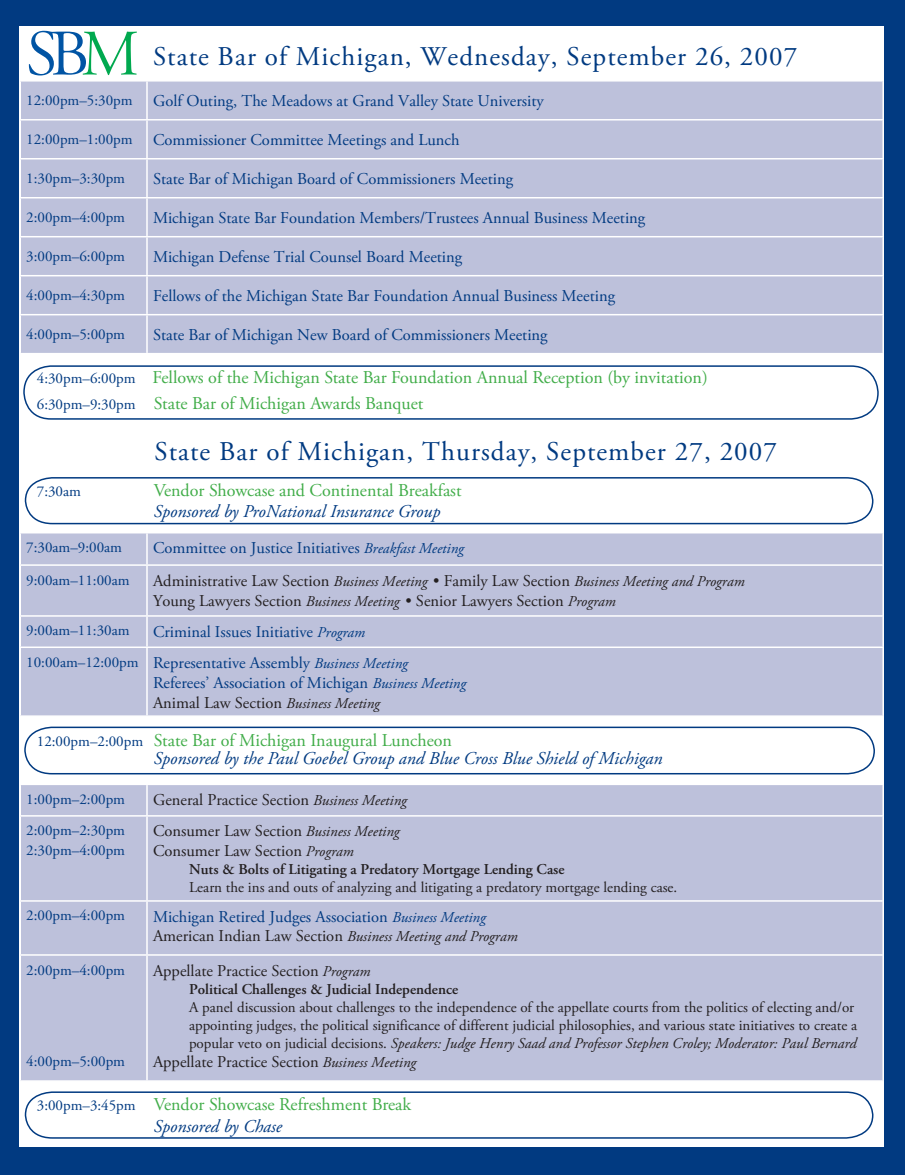
<style>
.page{position:relative;width:905px;height:1175px;background:#fff}
.page>*{position:absolute;margin:0;border:0;box-sizing:border-box;transform-origin:0 0}
.t1{font:27px "Adobe Garamond Pro";letter-spacing:.04em;color:#013a81}
.t2{font:18px/25.5px "Adobe Garamond Pro";color:#41ad49}
.t3{font:italic 18px/18px "Adobe Garamond Pro";color:#013a81}
.t4{font:16.5px/31.3px "Adobe Garamond Pro";color:#013a81}
.t5{font:16.5px/19.8px "Adobe Garamond Pro";color:#231f20}
.t6{font:15px/18px "Adobe Garamond Pro";color:#231f20}
.t7{font:15px/19.8px "Adobe Garamond Pro";color:#013a81}
.t8{font:600 15px "Adobe Garamond Pro";color:#231f20}
.t9{font:italic 15px "Adobe Garamond Pro";color:#231f20}
.s1{font-size:15px}
.s2{font-size:15px;color:#013a81}
.s3{font-style:italic;font-size:15px}
.s4{color:#231f20}
.s5{font-style:italic;font-size:15px;color:#231f20}
.s6{font-style:normal;font-size:15px}
.s7{font-style:normal;color:#41ad49}
.s8{font-style:normal;font-size:16.5px}
.s9{font-style:italic}
.s10{font-style:italic;color:#013a81}
</style>
<div class="page">
<div style="left:0;top:0;width:904px;height:1174px;background:#013a81"></div>
<div style="left:20px;top:26px;width:864px;height:1121px;background:#fff"></div>
<div style="left:21px;top:82px;width:861px;height:271px;background:#bdc1db"></div>
<hr style="left:146px;top:82px;width:2px;height:37px;background:#fff">
<hr style="left:20px;top:119px;width:127px;height:1px;background:#fff">
<hr style="left:147px;top:119px;width:736px;height:1px;background:#fff">
<hr style="left:146px;top:120px;width:2px;height:38px;background:#fff">
<hr style="left:20px;top:158px;width:127px;height:1px;background:#fff">
<hr style="left:147px;top:158px;width:736px;height:1px;background:#fff">
<hr style="left:146px;top:159px;width:2px;height:38px;background:#fff">
<hr style="left:20px;top:197px;width:127px;height:1px;background:#fff">
<hr style="left:147px;top:197px;width:736px;height:1px;background:#fff">
<hr style="left:146px;top:198px;width:2px;height:38px;background:#fff">
<hr style="left:20px;top:236px;width:127px;height:1px;background:#fff">
<hr style="left:147px;top:236px;width:736px;height:1px;background:#fff">
<hr style="left:146px;top:237px;width:2px;height:38px;background:#fff">
<hr style="left:20px;top:275px;width:127px;height:1px;background:#fff">
<hr style="left:147px;top:275px;width:736px;height:1px;background:#fff">
<hr style="left:146px;top:276px;width:2px;height:38px;background:#fff">
<hr style="left:20px;top:314px;width:127px;height:1px;background:#fff">
<hr style="left:147px;top:314px;width:736px;height:1px;background:#fff">
<hr style="left:146px;top:315px;width:2px;height:38px;background:#fff">
<div style="left:21px;top:533px;width:861px;height:182px;background:#bdc1db"></div>
<hr style="left:146px;top:533px;width:2px;height:31px;background:#fff">
<hr style="left:20px;top:564px;width:127px;height:2px;background:#fff">
<hr style="left:147px;top:564px;width:736px;height:2px;background:#fff">
<hr style="left:146px;top:566px;width:2px;height:49px;background:#fff">
<hr style="left:20px;top:615px;width:127px;height:1px;background:#fff">
<hr style="left:147px;top:615px;width:736px;height:1px;background:#fff">
<hr style="left:146px;top:616px;width:2px;height:30px;background:#fff">
<hr style="left:20px;top:646px;width:127px;height:2px;background:#fff">
<hr style="left:147px;top:646px;width:736px;height:2px;background:#fff">
<hr style="left:146px;top:648px;width:2px;height:67px;background:#fff">
<svg style="left:24px;top:477px;width:850px;height:48px"></svg>
<svg style="left:24px;top:726px;width:851px;height:49px"></svg>
<div style="left:21px;top:785px;width:861px;height:295px;background:#bdc1db"></div>
<hr style="left:146px;top:785px;width:2px;height:30px;background:#fff">
<hr style="left:20px;top:815px;width:127px;height:1px;background:#fff">
<hr style="left:147px;top:815px;width:736px;height:1px;background:#fff">
<hr style="left:146px;top:816px;width:2px;height:84px;background:#fff">
<hr style="left:20px;top:900px;width:127px;height:1px;background:#fff">
<hr style="left:147px;top:900px;width:736px;height:1px;background:#fff">
<hr style="left:146px;top:901px;width:2px;height:53px;background:#fff">
<hr style="left:20px;top:954px;width:127px;height:1px;background:#fff">
<hr style="left:147px;top:954px;width:736px;height:1px;background:#fff">
<hr style="left:146px;top:955px;width:2px;height:125px;background:#fff">
<svg style="left:23px;top:365px;width:856px;height:55px"></svg>
<svg style="left:29px;top:31px;width:108px;height:44px"></svg>
<svg style="left:24px;top:1091px;width:850px;height:48px"></svg>
<h1 class="t1" style="left:153px;top:40px;width:645px">State Bar of Michigan, Wednesday, September 26, 2007</h1>
<p class="t4" style="left:26px;top:86px;width:519px"><span class="s1">12:00pm–5:30pm</span> Golf Outing, The Meadows at Grand Valley State University</p>
<p class="t4" style="left:26px;top:125px;width:435px"><span class="s1">12:00pm–1:00pm</span> Commissioner Committee Meetings and Lunch</p>
<p class="t7" style="left:26px;top:169px;width:100px">1:30pm–3:30pm</p>
<p class="t4" style="left:153px;top:164px;width:361px">State Bar of Michigan Board of Commissioners Meeting</p>
<p class="t7" style="left:26px;top:208px;width:100px">2:00pm–4:00pm</p>
<p class="t4" style="left:153px;top:203px;width:494px">Michigan State Bar Foundation Members/Trustees Annual Business Meeting</p>
<p class="t7" style="left:26px;top:247px;width:100px">3:00pm–6:00pm</p>
<p class="t4" style="left:153px;top:242px;width:311px">Michigan Defense Trial Counsel Board Meeting</p>
<p class="t7" style="left:26px;top:286px;width:100px">4:00pm–4:30pm</p>
<p class="t4" style="left:153px;top:281px;width:463px">Fellows of the Michigan State Bar Foundation Annual Business Meeting</p>
<p class="t7" style="left:26px;top:325px;width:100px">4:00pm–5:00pm</p>
<p class="t4" style="left:153px;top:320px;width:396px">State Bar of Michigan New Board of Commissioners Meeting</p>
<p class="t2" style="left:37px;top:365px;width:672px;text-indent:116px">Fellows of the Michigan State Bar Foundation Annual Reception (by invitation)<br><span class="s2">6:30pm–9:30pm</span> State Bar of Michigan Awards Banquet</p>
<p class="t7" style="left:37px;top:369px;width:100px">4:30pm–6:00pm</p>
<h1 class="t1" style="left:154px;top:435px;width:624px">State Bar of Michigan, Thursday, September 27, 2007</h1>
<p class="t7" style="left:37px;top:482px;width:46px">7:30am</p>
<p class="t2" style="left:154px;top:478px;width:309px">Vendor Showcase and Continental Breakfast</p>
<p class="t3" style="left:154px;top:503px;width:288px">Sponsored by ProNational Insurance Group</p>
<p class="t7" style="left:26px;top:538px;width:97px">7:30am–9:00am</p>
<p class="t4" style="left:153px;top:533px;width:312px">Committee on Justice Initiatives <span class="s3">Breakfast Meeting</span></p>
<p class="t7" style="left:26px;top:570px;width:105px">9:00am–11:00am</p>
<p class="t5" style="left:153px;top:571px;width:593px">Administrative Law Section <span class="s3">Business Meeting</span> • Family Law Section <span class="s3">Business Meeting and Program<br></span>Young Lawyers Section <span class="s3">Business Meeting</span> • Senior Lawyers Section <span class="s3">Program</span></p>
<p class="t7" style="left:26px;top:621px;width:105px">9:00am–11:30am</p>
<p class="t4" style="left:26px;top:616px;width:383px;text-indent:127px">Criminal Issues Initiative <span class="s3">Program<br></span><span class="s1">10:00am–12:00pm</span> Representative Assembly <span class="s3">Business Meeting</span></p>
<p class="t4" style="left:153px;top:673px;width:315px;line-height:19.8px">Referees’ Association of Michigan <span class="s3">Business Meeting<br></span><span class="s4">Animal Law Section</span> <span class="s5">Business Meeting</span></p>
<p class="t3" style="left:154px;top:732px;width:510px;text-indent:-117px"><span class="s6">12:00pm–2:00pm</span> <span class="s7">State Bar of Michigan Inaugural Luncheon<br></span>Sponsored by the Paul Goebel Group and Blue Cross Blue Shield of Michigan</p>
<p class="t7" style="left:26px;top:789px;width:100px">1:00pm–2:00pm</p>
<p class="t5" style="left:153px;top:790px;width:255px">General Practice Section <span class="s3">Business Meeting</span></p>
<p class="t7" style="left:26px;top:821px;width:100px">2:00pm–2:30pm<br>2:30pm–4:00pm</p>
<p class="t5" style="left:153px;top:822px;width:248px">Consumer Law Section <span class="s3">Business Meeting<br></span>Consumer Law Section <span class="s3">Program</span></p>
<p class="t8" style="left:189px;top:861px;width:377px">Nuts &amp; Bolts of Litigating a Predatory Mortgage Lending Case</p>
<p class="t6" style="left:189px;top:879px;width:490px">Learn the ins and outs of analyzing and litigating a predatory mortgage lending case.</p>
<p class="t7" style="left:26px;top:906px;width:100px">2:00pm–4:00pm</p>
<p class="t4" style="left:153px;top:901px;width:334px">Michigan Retired Judges Association <span class="s3">Business Meeting</span></p>
<p class="t9" style="left:153px;top:927px;width:366px"><span class="s8">American Indian Law Section</span> Business Meeting and Program</p>
<p class="t7" style="left:26px;top:960px;width:100px">2:00pm–4:00pm</p>
<p class="t5" style="left:153px;top:961px;width:219px">Appellate Practice Section <span class="s3">Program</span></p>
<p class="t8" style="left:189px;top:980px;width:270px">Political Challenges &amp; Judicial Independence</p>
<p class="t6" style="left:189px;top:998px;width:669px">A panel discussion about challenges to the independence of the appellate courts from the politics of electing and/or appointing judges, the political significance of different judicial philosophies, and various state initiatives to create a popular veto on judicial decisions. <span class="s9">Speakers: Judge Henry Saad and Professor Stephen Croley; Moderator: Paul Bernard</span></p>
<p class="t5" style="left:153px;top:1052px;width:265px">Appellate Practice Section <span class="s3">Business Meeting</span></p>
<p class="t7" style="left:26px;top:1052px;width:100px">4:00pm–5:00pm</p>
<p class="t2" style="left:154px;top:1094px;width:259px;line-height:21px;text-indent:-117px"><span class="s2">3:00pm–3:45pm</span> Vendor Showcase Refreshment Break<br><span class="s10">Sponsored by Chase</span></p>
</div>
